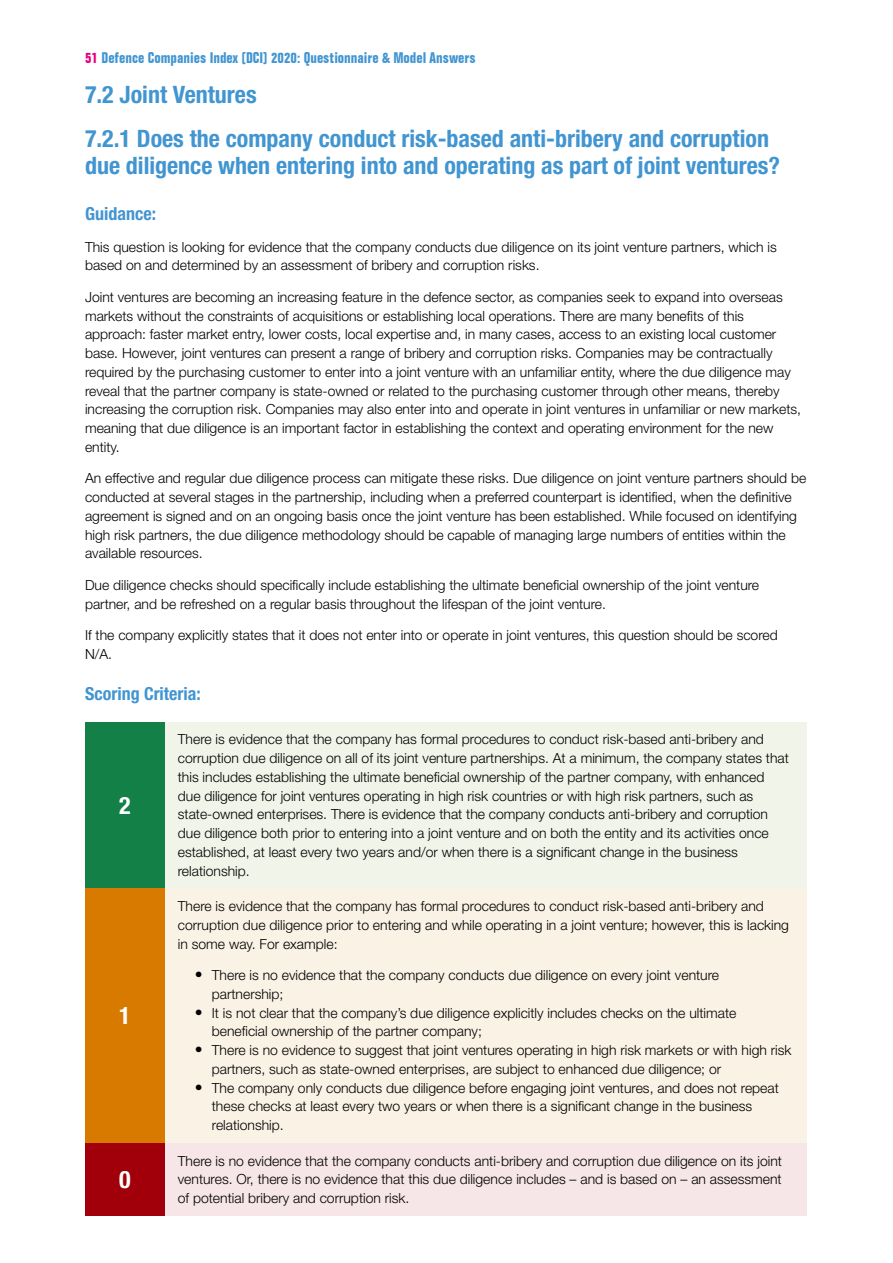
<style>
.page{position:relative;width:893px;height:1263px;background:#fff}
.page>*{position:absolute;margin:0;border:0;box-sizing:border-box;transform-origin:0 0}
.t1{font:700 condensed 24px/44px "Helvetica Neue LT Pro";color:#4195d1}
.t2{font:700 condensed 24px "Helvetica Neue LT Pro";color:#fff}
.t3{font:700 condensed 18px "Helvetica Neue LT Pro";color:#4195d1}
.t4{font:700 condensed 15px "Folio BT";color:#4195d1}
.t5{font:300 13.95px/18.8px "Helvetica Neue LT Pro";color:#000}
.s1{color:#e6007d}
.s2{font-weight:500;font-stretch:condensed;font-size:15.75px}
</style>
<div class="page">
<div style="left:85px;top:722px;width:80px;height:166px;background:#128047"></div>
<div style="left:165px;top:722px;width:641px;height:166px;background:#f1f5e9"></div>
<div style="left:85px;top:888px;width:80px;height:255px;background:#d87a00"></div>
<div style="left:165px;top:888px;width:641px;height:255px;background:#fbf2e6"></div>
<div style="left:85px;top:1143px;width:80px;height:73px;background:#a1000a"></div>
<div style="left:165px;top:1143px;width:641px;height:73px;background:#f6e6e7"></div>
<p class="t4" style="left:85px;top:49px;width:392px"><span class="s1">51</span> Defence Companies Index (DCI) 2020: Questionnaire &amp; Model Answers</p>
<h1 class="t1" style="left:85px;top:72px;width:685px">7.2 Joint Ventures<br>7.2.1 Does the company conduct risk-based anti-bribery and corruption</h1>
<h1 class="t1" style="left:85px;top:143px;width:696px">due diligence when entering into and operating as part of joint ventures?</h1>
<p class="t3" style="left:85px;top:203px;width:72px">Guidance:</p>
<p class="t5" style="left:85px;top:237px;width:693px">This question is looking for evidence that the company conducts due diligence on its joint venture partners, which is based on and determined by an assessment of bribery and corruption risks.</p>
<p class="t5" style="left:85px;top:287px;width:718px">Joint ventures are becoming an increasing feature in the defence sector, as companies seek to expand into overseas markets without the constraints of acquisitions or establishing local operations. There are many benefits of this approach: faster market entry, lower costs, local expertise and, in many cases, access to an existing local customer base. However, joint ventures can present a range of bribery and corruption risks. Companies may be contractually required by the purchasing customer to enter into a joint venture with an unfamiliar entity, where the due diligence may reveal that the partner company is state-owned or related to the purchasing customer through other means, thereby increasing the corruption risk. Companies may also enter into and operate in joint ventures in unfamiliar or new markets, meaning that due diligence is an important factor in establishing the context and operating environment for the new entity.</p>
<p class="t5" style="left:85px;top:469px;width:723px">An effective and regular due diligence process can mitigate these risks. Due diligence on joint venture partners should be conducted at several stages in the partnership, including when a preferred counterpart is identified, when the definitive agreement is signed and on an ongoing basis once the joint venture has been established. While focused on identifying high risk partners, the due diligence methodology should be capable of managing large numbers of entities within the available resources.</p>
<p class="t5" style="left:85px;top:575px;width:676px">Due diligence checks should specifically include establishing the ultimate beneficial ownership of the joint venture partner, and be refreshed on a regular basis throughout the lifespan of the joint venture.</p>
<p class="t5" style="left:85px;top:626px;width:694px">If the company explicitly states that it does not enter into or operate in joint ventures, this question should be scored<br>N/A.</p>
<p class="t3" style="left:85px;top:683px;width:117px">Scoring Criteria:</p>
<h1 class="t2" style="left:119px;top:790px;width:13px">2</h1>
<h1 class="t2" style="left:119px;top:1001px;width:13px">1</h1>
<h1 class="t2" style="left:119px;top:1165px;width:13px">0</h1>
<p class="t5" style="left:178px;top:730px;width:613px">There is evidence that the company has formal procedures to conduct risk-based anti-bribery and corruption due diligence on all of its joint venture partnerships. At a minimum, the company states that this includes establishing the ultimate beneficial ownership of the partner company, with enhanced due diligence for joint ventures operating in high risk countries or with high risk partners, such as state-owned enterprises. There is evidence that the company conducts anti-bribery and corruption due diligence both prior to entering into a joint venture and on both the entity and its activities once established, at least every two years and/or when there is a significant change in the business relationship.</p>
<p class="t5" style="left:178px;top:896px;width:613px">There is evidence that the company has formal procedures to conduct risk-based anti-bribery and corruption due diligence prior to entering and while operating in a joint venture; however, this is lacking in some way. For example:</p>
<p class="t5" style="left:212px;top:965px;width:509px;text-indent:-17px"><span class="s2">•</span> There is no evidence that the company conducts due diligence on every joint venture partnership;</p>
<p class="t5" style="left:212px;top:1003px;width:526px;text-indent:-17px"><span class="s2">•</span> It is not clear that the company’s due diligence explicitly includes checks on the ultimate beneficial ownership of the partner company;</p>
<p class="t5" style="left:212px;top:1040px;width:581px;text-indent:-17px"><span class="s2">•</span> There is no evidence to suggest that joint ventures operating in high risk markets or with high risk partners, such as state-owned enterprises, are subject to enhanced due diligence; or</p>
<p class="t5" style="left:212px;top:1078px;width:568px;text-indent:-17px"><span class="s2">•</span> The company only conducts due diligence before engaging joint ventures, and does not repeat these checks at least every two years or when there is a significant change in the business relationship.</p>
<p class="t5" style="left:178px;top:1151px;width:606px;text-align:justify">There is no evidence that the company conducts anti-bribery and corruption due diligence on its joint ventures. Or, there is no evidence that this due diligence includes – and is based on – an assessment of potential bribery and corruption risk.</p>
</div>
